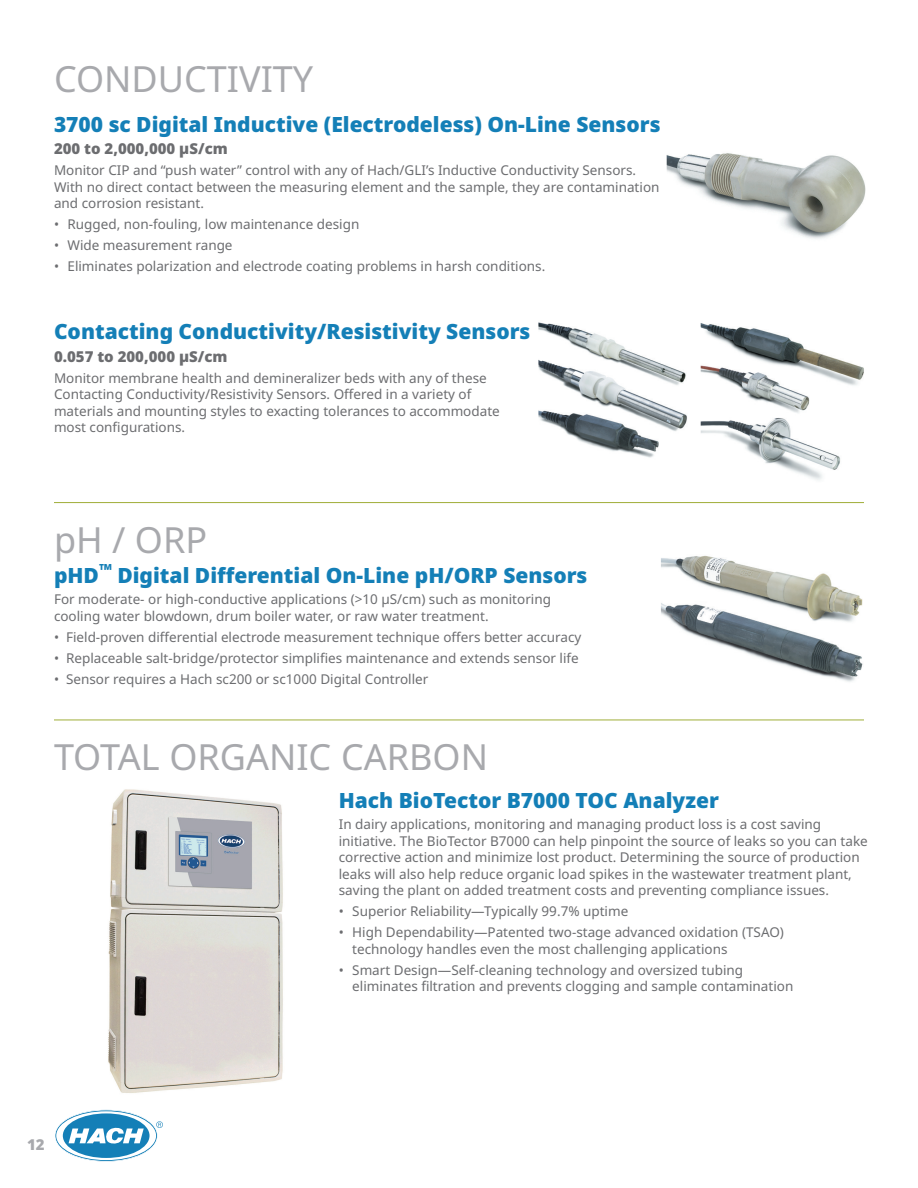
<style>
.page{position:relative;width:918px;height:1188px;background:#fff}
.page>*{position:absolute;margin:0;border:0;box-sizing:border-box;transform-origin:0 0}
.NEW_HEAD_1{font:36px "Noto Sans";color:#a8a9ad}
.NEW_HEAD_2{font:900 21px "Noto Sans";color:#147fb7}
.NEW_HEAD_3{font:900 15px "Noto Sans";color:#6c6d70}
.t1{font:900 15px "Noto Sans";color:#a8a9ad}
.NEW_TEXT_1{font:13.5px/16.5px "Noto Sans";color:#6c6d70}
</style>
<div class="page">
<img style="left:108px;top:789px;width:175px;height:304px">
<img style="left:661px;top:555px;width:199px;height:42px">
<img style="left:661px;top:597px;width:202px;height:85px">
<img style="left:538px;top:322px;width:163px;height:37px">
<img style="left:538px;top:359px;width:163px;height:73px">
<img style="left:538px;top:406px;width:127px;height:52px">
<img style="left:701px;top:418px;width:139px;height:62px">
<img style="left:701px;top:323px;width:163px;height:62px">
<img style="left:701px;top:359px;width:117px;height:54px">
<img style="left:666px;top:153px;width:200px;height:86px">
<hr style="left:54px;top:502px;width:810px;height:1px;background:#a0ae39">
<hr style="left:54px;top:720px;width:810px;height:1px;background:#a0ae39">
<svg style="left:55px;top:1110px;width:108px;height:52px"></svg>
<p class="NEW_HEAD_1" style="left:54px;top:54px;width:261px">CONDUCTIVITY</p>
<p class="NEW_HEAD_2" style="left:54px;top:108px;width:608px">3700 sc Digital Inductive (Electrodeless) On-Line Sensors</p>
<p class="NEW_HEAD_3" style="left:54px;top:137px;width:175px">200 to 2,000,000 µS/cm</p>
<p class="NEW_TEXT_1" style="left:54px;top:162px;width:607px">Monitor CIP and “push water” control with any of Hach/GLI’s Inductive Conductivity Sensors.<br>With no direct contact between the measuring element and the sample, they are contamination and corrosion resistant.</p>
<p class="NEW_TEXT_1" style="left:54px;top:216px;width:307px">• Rugged, non-fouling, low maintenance design</p>
<p class="NEW_TEXT_1" style="left:54px;top:237px;width:180px">• Wide measurement range</p>
<p class="NEW_TEXT_1" style="left:54px;top:258px;width:493px">• Eliminates polarization and electrode coating problems in harsh conditions.</p>
<p class="NEW_HEAD_2" style="left:54px;top:316px;width:478px">Contacting Conductivity/Resistivity Sensors</p>
<p class="NEW_HEAD_3" style="left:54px;top:345px;width:175px">0.057 to 200,000 µS/cm</p>
<p class="NEW_TEXT_1" style="left:54px;top:370px;width:447px">Monitor membrane health and demineralizer beds with any of these Contacting Conductivity/Resistivity Sensors. Offered in a variety of materials and mounting styles to exacting tolerances to accommodate most configurations.</p>
<p class="NEW_HEAD_1" style="left:54px;top:514px;width:155px">pH / ORP</p>
<p class="NEW_HEAD_2" style="left:54px;top:560px;width:535px">pHD<sup>™</sup> Digital Differential On-Line pH/ORP Sensors</p>
<p class="NEW_TEXT_1" style="left:54px;top:592px;width:499px">For moderate- or high-conductive applications (&gt;10 µS/cm) such as monitoring cooling water blowdown, drum boiler water, or raw water treatment.</p>
<p class="NEW_TEXT_1" style="left:54px;top:629px;width:529px">• Field-proven differential electrode measurement technique offers better accuracy</p>
<p class="NEW_TEXT_1" style="left:54px;top:650px;width:526px">• Replaceable salt-bridge/protector simplifies maintenance and extends sensor life</p>
<p class="NEW_TEXT_1" style="left:54px;top:671px;width:376px">• Sensor requires a Hach sc200 or sc1000 Digital Controller</p>
<p class="NEW_HEAD_1" style="left:54px;top:732px;width:436px">TOTAL ORGANIC CARBON</p>
<p class="NEW_HEAD_2" style="left:339px;top:785px;width:382px">Hach BioTector B7000 TOC Analyzer</p>
<p class="NEW_TEXT_1" style="left:339px;top:816px;width:531px">In dairy applications, monitoring and managing product loss is a cost saving initiative. The BioTector B7000 can help pinpoint the source of leaks so you can take corrective action and minimize lost product. Determining the source of production leaks will also help reduce organic load spikes in the wastewater treatment plant, saving the plant on added treatment costs and preventing compliance issues.</p>
<p class="NEW_TEXT_1" style="left:339px;top:903px;width:291px">• Superior Reliability—Typically 99.7% uptime</p>
<p class="NEW_TEXT_1" style="left:352px;top:924px;width:433px;text-indent:-14px">• High Dependability—Patented two-stage advanced oxidation (TSAO) technology handles even the most challenging applications</p>
<p class="NEW_TEXT_1" style="left:352px;top:962px;width:443px;text-indent:-14px">• Smart Design—Self-cleaning technology and oversized tubing eliminates filtration and prevents clogging and sample contamination</p>
<p class="t1" style="left:27px;top:1133px;width:19px">12</p>
</div>
